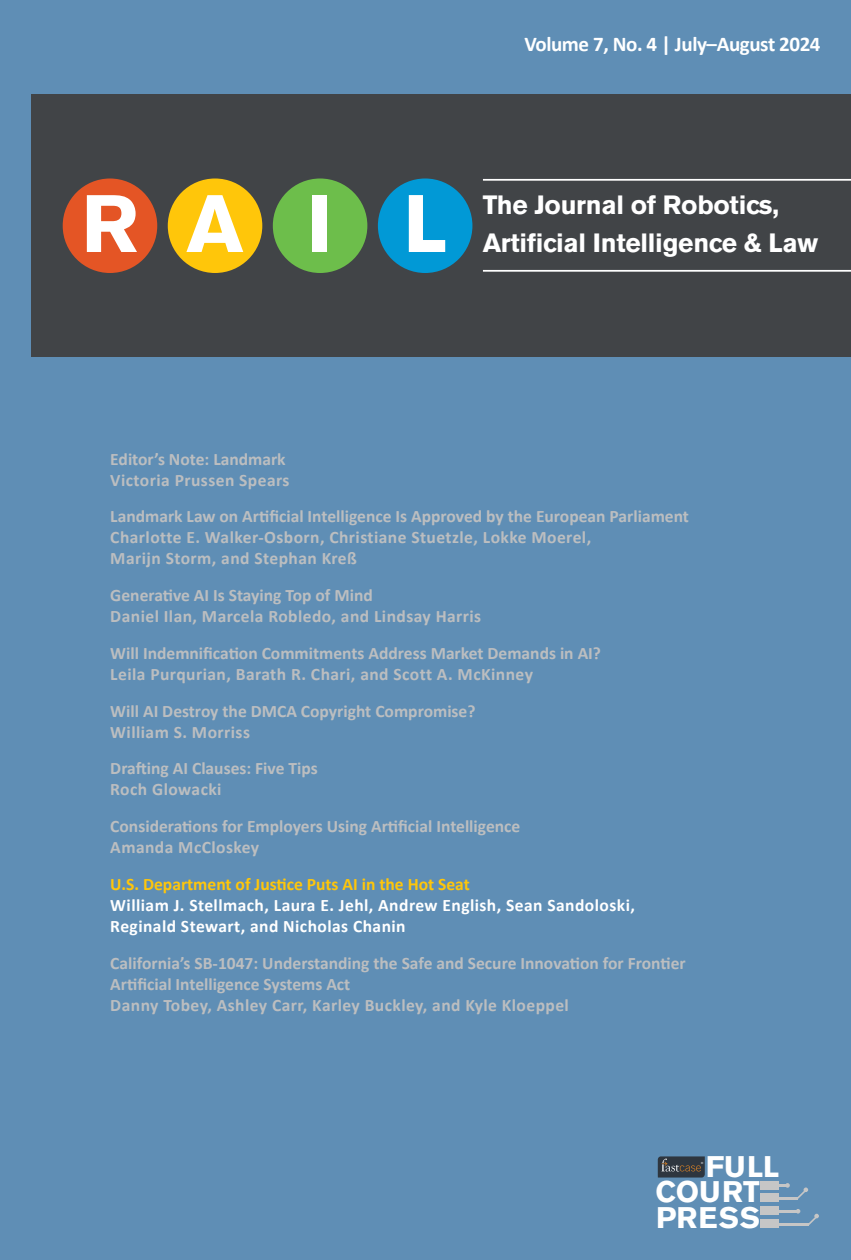
<style>
.page{position:relative;width:851px;height:1260px;background:#fff}
.page>*{position:absolute;margin:0;border:0;box-sizing:border-box;transform-origin:0 0}
.t1{font:700 80.5px "Akzidenz Grotesk BE";color:#fff}
.t2{font:700 29.57px/26.1px "Akzidenz Grotesk BE";color:#fff}
.t3{font:700 26.25px/38.5px "Akzidenz Grotesk BE";letter-spacing:-.01em;color:#fff}
.t4{font:700 21px "Calibri";letter-spacing:-.02em;color:#fff}
.t5{font:700 17.5px/21px "Calibri";color:#bcbec0}
.t6{font:700 17.5px/21px "Calibri";letter-spacing:.025em;color:#fff}
.t7{font:700 17.5px/21px "Calibri";letter-spacing:.025em;color:#bcbec0}
.t8{font:700 17.5px "Calibri";color:#ffc60a}
.t9{font:2.8px "Arial";color:#fff}
</style>
<div class="page">
<div style="left:0;top:0;width:850px;height:1260px;background:#5f8eb5"></div>
<div style="left:31px;top:94px;width:819px;height:263px;background:#414447"></div>
<div style="left:63px;top:178px;width:94px;height:95px;background:#e45525;border-radius:50%"></div>
<div style="left:168px;top:178px;width:94px;height:95px;background:#ffc60a;border-radius:50%"></div>
<div style="left:273px;top:178px;width:94px;height:95px;background:#6dbe4b;border-radius:50%"></div>
<div style="left:378px;top:178px;width:94px;height:95px;background:#0199d6;border-radius:50%"></div>
<hr style="left:483px;top:179px;width:367px;height:2px;background:#fff">
<hr style="left:483px;top:270px;width:367px;height:2px;background:#fff">
<div style="left:760px;top:1181px;width:18px;height:8px;background:#c6c6c6"></div>
<div style="left:760px;top:1194px;width:18px;height:8px;background:#c6c6c6"></div>
<div style="left:760px;top:1207px;width:18px;height:8px;background:#c6c6c6"></div>
<div style="left:760px;top:1220px;width:18px;height:8px;background:#c6c6c6"></div>
<svg style="left:778px;top:1209px;width:22px;height:5px"></svg>
<hr style="left:778px;top:1223px;width:31px;height:2px;background:#c6c6c6">
<svg style="left:809px;top:1214px;width:9px;height:11px"></svg>
<svg style="left:776px;top:1183px;width:32px;height:16px"></svg>
<svg style="left:657px;top:1156px;width:47px;height:22px"></svg>
<p class="t4" style="left:524px;top:29px;width:297px">Volume 7, No. 4 | July–August 2024</p>
<h1 class="t1" style="left:81px;top:177px;width:367px">RAIL</h1>
<h3 class="t3" style="left:483px;top:186px;width:337px">The Journal of Robotics,<br>Artificial Intelligence &amp; Law</h3>
<p class="t5" style="left:110px;top:448px;width:181px">Editor’s Note: Landmark<br>Victoria Prussen Spears</p>
<p class="t5" style="left:110px;top:506px;width:580px">Landmark Law on Artificial Intelligence Is Approved by the European Parliament<br>Charlotte E. Walker-Osborn, Christiane Stuetzle, Lokke Moerel,<br>Marijn Storm, and Stephan Kreß</p>
<p class="t7" style="left:110px;top:585px;width:372px">Generative AI Is Staying Top of Mind<br>Daniel Ilan, Marcela Robledo, and Lindsay Harris</p>
<p class="t5" style="left:110px;top:642px;width:492px">Will Indemnification Commitments Address Market Demands in AI?<br>Leila Purqurian, Barath R. Chari, and Scott A. McKinney</p>
<p class="t5" style="left:110px;top:700px;width:367px">Will AI Destroy the DMCA Copyright Compromise?<br>William S. Morriss</p>
<p class="t5" style="left:110px;top:758px;width:209px">Drafting AI Clauses: Five Tips<br>Roch Glowacki</p>
<p class="t5" style="left:110px;top:816px;width:411px">Considerations for Employers Using Artificial Intelligence<br>Amanda McCloskey</p>
<p class="t8" style="left:110px;top:872px;width:361px">U.S. Department of Justice Puts AI in the Hot Seat</p>
<p class="t6" style="left:110px;top:894px;width:526px">William J. Stellmach, Laura E. Jehl, Andrew English, Sean Sandoloski,<br>Reginald Stewart, and Nicholas Chanin</p>
<p class="t5" style="left:110px;top:952px;width:577px">California’s SB-1047: Understanding the Safe and Secure Innovation for Frontier<br>Artificial Intelligence Systems Act<br>Danny Tobey, Ashley Carr, Karley Buckley, and Kyle Kloeppel</p>
<h2 class="t2" style="left:705px;top:1154px;width:75px">FULL</h2>
<p class="t9" style="left:701px;top:1161px;width:4px">®</p>
<h2 class="t2" style="left:655px;top:1179px;width:106px">COURT<br>PRESS</h2>
</div>
